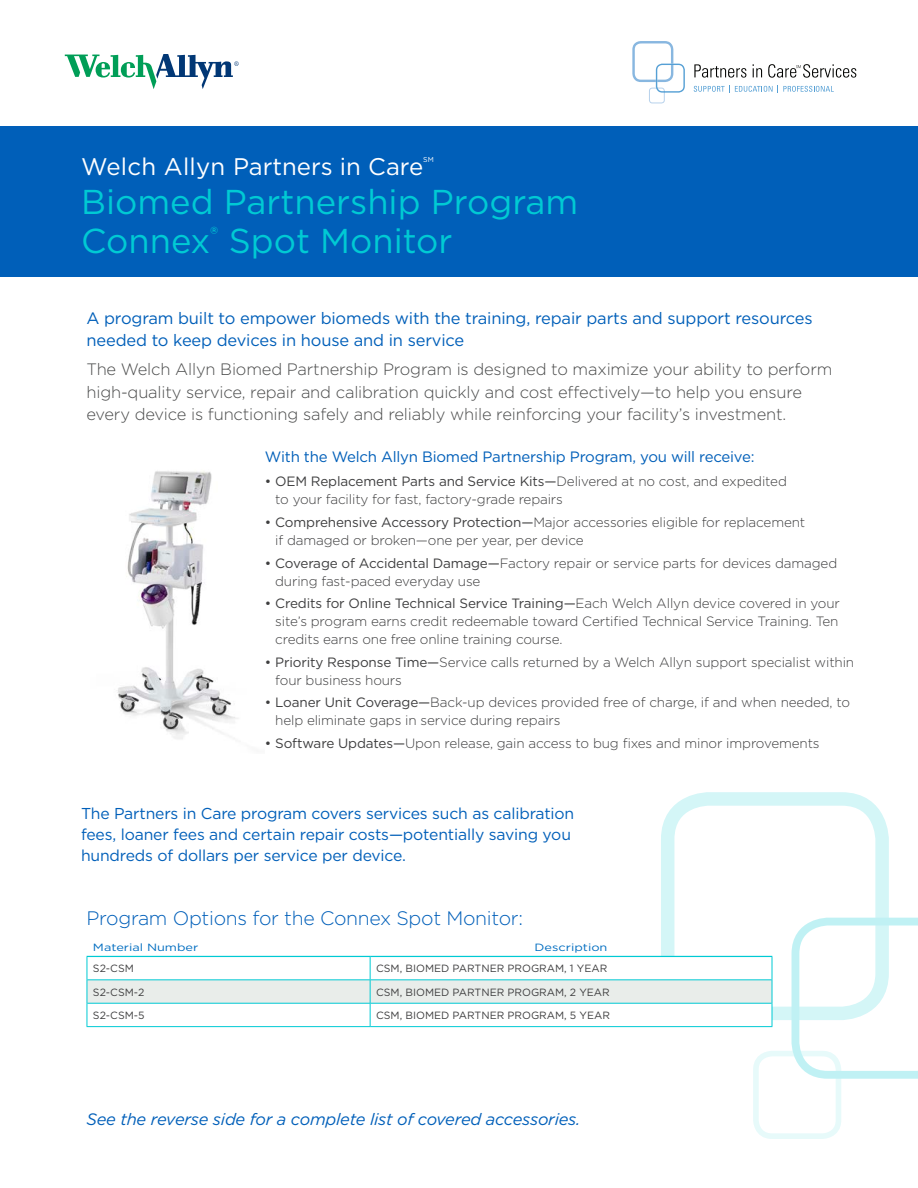
<style>
.page{position:relative;width:918px;height:1188px;background:#fff}
.page>*{position:absolute;margin:0;border:0;box-sizing:border-box;transform-origin:0 0}
.t1{font:34.5px "Gotham";color:#00cad4}
.t2{font:24px "Gotham";color:#fff}
.t3{font:300 19.5px "Gotham";letter-spacing:-.015em;color:#005fb9}
.t4{font:300 16.5px/22.5px "Gotham";letter-spacing:-.01em;color:#4a4b4b}
.t5{font:16.5px/22.5px "Gotham";letter-spacing:-.01em;color:#005fb9}
.t6{font:italic 16.5px "Gotham";letter-spacing:-.015em;color:#005fb9}
.t7{font:15.75px/21px "Gotham";letter-spacing:-.01em;color:#005fb9}
.t8{font:15px "Gotham";letter-spacing:-.015em;color:#005fb9}
.t9{font:300 13.5px/18px "Gotham";letter-spacing:-.01em;color:#3e3e3f}
.t10{font:10.5px "Gotham";color:#3e3e3f}
.t11{font:10.5px "Gotham";color:#006dc0;scale:1.22 1}
.t12{font:7.05px "Gotham";color:#fff}
.s1{font-weight:400}
</style>
<div class="page">
<div style="left:0;top:126px;width:918px;height:150px;background:#005fb9"></div>
<svg style="left:65px;top:54px;width:174px;height:35px"></svg>
<div style="left:661px;top:792px;width:228px;height:228px;border:14px solid #00cad4;border-radius:40px"></div>
<svg style="left:792px;top:918px;width:126px;height:161px"></svg>
<div style="left:753px;top:1051px;width:88px;height:88px;border:6px solid #00cad4;border-radius:16px"></div>
<hr style="left:87px;top:956px;width:283px;height:1px;background:#00cad4">
<hr style="left:370px;top:956px;width:402px;height:1px;background:#00cad4">
<hr style="left:87px;top:1026px;width:283px;height:1px;background:#00cad4">
<svg style="left:87px;top:957px;width:686px;height:69px"></svg>
<hr style="left:370px;top:1026px;width:402px;height:1px;background:#00cad4">
<img style="left:117px;top:471px;width:121px;height:268px">
<svg style="left:632px;top:41px;width:53px;height:62px"></svg>
<svg style="left:694px;top:64px;width:52px;height:14px"></svg>
<svg style="left:753px;top:64px;width:9px;height:13px"></svg>
<svg style="left:694px;top:85px;width:140px;height:7px"></svg>
<svg style="left:768px;top:64px;width:88px;height:14px"></svg>
<p class="t2" style="left:81px;top:151px;width:344px">Welch Allyn Partners in Care</p>
<p class="t12" style="left:423px;top:155px;width:12px">SM</p>
<p class="t1" style="left:81px;top:179px;width:499px">Biomed Partnership Program</p>
<p class="t1" style="left:81px;top:218px;width:373px">Connex<sup>®</sup> Spot Monitor</p>
<p class="t5" style="left:87px;top:306px;width:728px">A program built to empower biomeds with the training, repair parts and support resources needed to keep devices in house and in service</p>
<p class="t4" style="left:87px;top:358px;width:747px">The Welch Allyn Biomed Partnership Program is designed to maximize your ability to perform high-quality service, repair and calibration quickly and cost effectively—to help you ensure every device is functioning safely and reliably while reinforcing your facility’s investment.</p>
<p class="t8" style="left:265px;top:447px;width:491px">With the Welch Allyn Biomed Partnership Program, you will receive:</p>
<p class="t9" style="left:275px;top:472px;width:513px;text-indent:-10px"><span class="s1">• OEM Replacement Parts and Service Kits—</span>Delivered at no cost, and expedited to your facility for fast, factory-grade repairs</p>
<p class="t9" style="left:275px;top:513px;width:532px;text-indent:-10px"><span class="s1">• Comprehensive Accessory Protection—</span>Major accessories eligible for replacement if damaged or broken—one per year, per device</p>
<p class="t9" style="left:275px;top:553px;width:564px;text-indent:-10px"><span class="s1">• Coverage of Accidental Damage—</span>Factory repair or service parts for devices damaged during fast-paced everyday use</p>
<p class="t9" style="left:275px;top:594px;width:566px;text-align:justify;text-indent:-10px"><span class="s1">• Credits for Online Technical Service Training—</span>Each Welch Allyn device covered in your site’s program earns credit redeemable toward Certified Technical Service Training. Ten credits earns one free online training course.</p>
<p class="t9" style="left:275px;top:653px;width:581px;text-indent:-10px"><span class="s1">• Priority Response Time—</span>Service calls returned by a Welch Allyn support specialist within four business hours</p>
<p class="t9" style="left:275px;top:693px;width:577px;text-indent:-10px"><span class="s1">• Loaner Unit Coverage—</span>Back-up devices provided free of charge, if and when needed, to help eliminate gaps in service during repairs</p>
<p class="t9" style="left:265px;top:734px;width:556px"><span class="s1">• Software Updates—</span>Upon release, gain access to bug fixes and minor improvements</p>
<p class="t7" style="left:81px;top:803px;width:495px">The Partners in Care program covers services such as calibration fees, loaner fees and certain repair costs—potentially saving you hundreds of dollars per service per device.</p>
<p class="t3" style="left:87px;top:906px;width:438px">Program Options for the Connex Spot Monitor:</p>
<p class="t11" style="left:93px;top:940px;width:88px">Material Number</p>
<p class="t11" style="left:535px;top:940px;width:61px">Description</p>
<p class="t10" style="left:93px;top:962px;width:42px">S2-CSM</p>
<p class="t10" style="left:376px;top:962px;width:233px">CSM, BIOMED PARTNER PROGRAM, 1 YEAR</p>
<p class="t10" style="left:93px;top:985px;width:53px">S2-CSM-2</p>
<p class="t10" style="left:376px;top:985px;width:235px">CSM, BIOMED PARTNER PROGRAM, 2 YEAR</p>
<p class="t10" style="left:93px;top:1009px;width:53px">S2-CSM-5</p>
<p class="t10" style="left:376px;top:1009px;width:235px">CSM, BIOMED PARTNER PROGRAM, 5 YEAR</p>
<p class="t6" style="left:87px;top:1108px;width:495px">See the reverse side for a complete list of covered accessories.</p>
</div>
